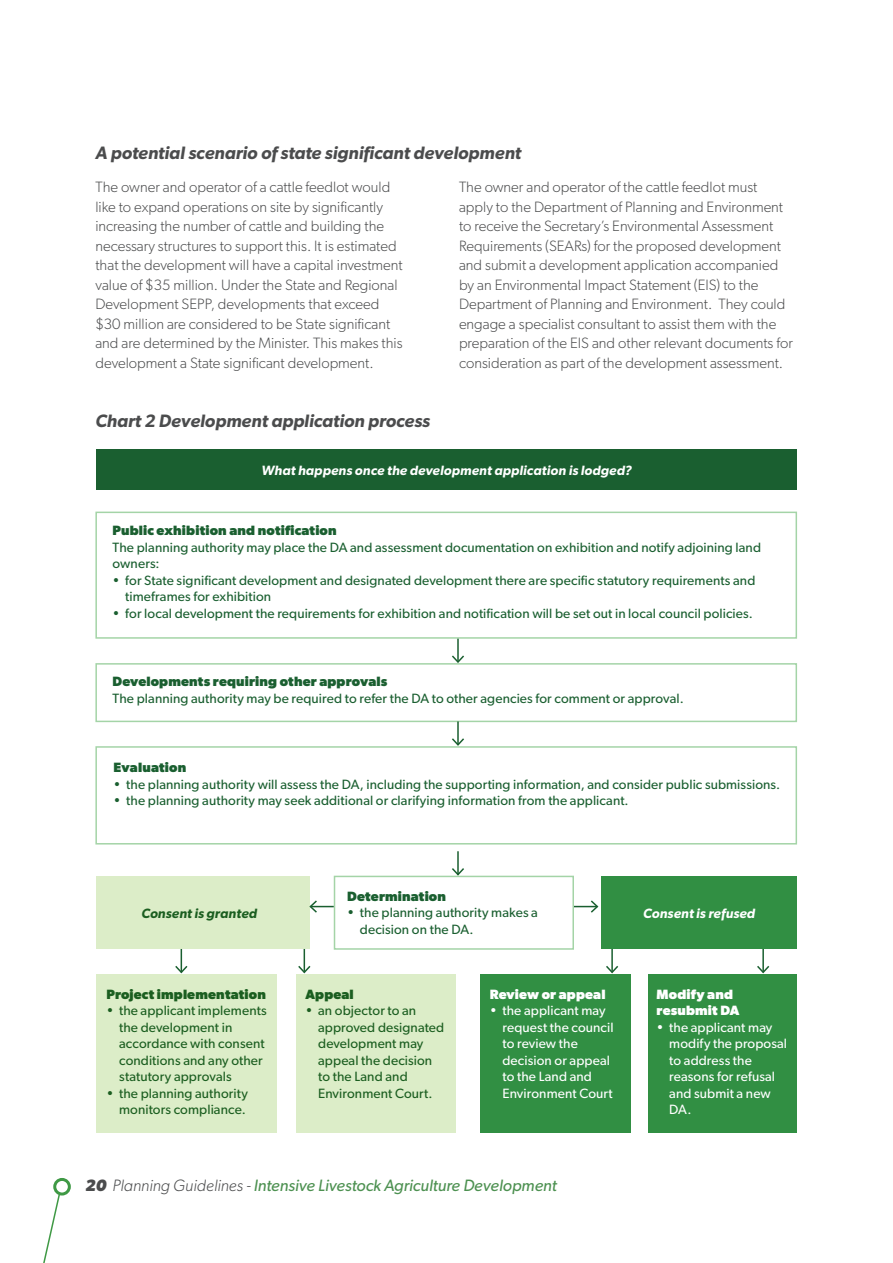
<style>
.page{position:relative;width:893px;height:1263px;background:#fff}
.page>*{position:absolute;margin:0;border:0;box-sizing:border-box;transform-origin:0 0}
.t1{font:italic 600 18px "Gibson";color:#4b4c4d}
.t2{font:italic 16.5px "Gibson";color:#4d9151}
.t3{font:300 15px/19.5px "Gibson";color:#4b4c4d}
.t4{font:13.5px/16.5px "Gibson";letter-spacing:.01em;color:#1a5f30}
.t5{font:13.5px/16.5px "Gibson";letter-spacing:.01em;color:#1b5e20}
.t6{font:13.5px/16.5px "Gibson";letter-spacing:.01em;color:#fff}
.t7{font:700 13.5px "Gibson";letter-spacing:.015em;color:#1a5f30}
.t8{font:italic 600 13.5px "Gibson";letter-spacing:.01em;color:#fff}
.t9{font:700 13.5px/16.5px "Gibson";letter-spacing:.015em;color:#fff}
.t10{font:700 13.5px "Gibson";letter-spacing:.01em;color:#1b5e20}
.t11{font:italic 600 13.5px "Gibson";letter-spacing:.01em;color:#1b5e20}
.s1{font-weight:700;color:#4b4c4d}
.s2{font-weight:300;color:#4b4c4d}
</style>
<div class="page">
<svg style="left:43px;top:1189px;width:20px;height:74px"></svg>
<div style="left:55px;top:1179px;width:14px;height:15px;background:#fff;border-radius:50%"></div>
<div style="left:53px;top:1178px;width:18px;height:17px;border:3px solid #3f9945;border-radius:50%"></div>
<div style="left:96px;top:450px;width:701px;height:40px;background:#1a5f30"></div>
<div style="left:95px;top:512px;width:702px;height:127px;border:2px solid #a4d4a7"></div>
<div style="left:95px;top:663px;width:702px;height:59px;border:2px solid #a4d4a7"></div>
<div style="left:95px;top:746px;width:702px;height:98px;border:2px solid #a4d4a7"></div>
<div style="left:334px;top:876px;width:240px;height:74px;border:2px solid #a4d4a7"></div>
<div style="left:96px;top:876px;width:213px;height:73px;background:#dcedc8"></div>
<div style="left:96px;top:974px;width:181px;height:159px;background:#dcedc8"></div>
<div style="left:296px;top:974px;width:160px;height:159px;background:#dcedc8"></div>
<div style="left:601px;top:876px;width:196px;height:73px;background:#318f43"></div>
<div style="left:480px;top:974px;width:150px;height:159px;background:#318f43"></div>
<div style="left:648px;top:974px;width:149px;height:159px;background:#318f43"></div>
<hr style="left:457px;top:851px;width:2px;height:23px;background:#1a5f30">
<svg style="left:450px;top:866px;width:16px;height:11px"></svg>
<hr style="left:457px;top:639px;width:2px;height:23px;background:#1a5f30">
<svg style="left:450px;top:654px;width:16px;height:10px"></svg>
<hr style="left:457px;top:721px;width:2px;height:24px;background:#1a5f30">
<svg style="left:450px;top:737px;width:16px;height:10px"></svg>
<svg style="left:298px;top:949px;width:13px;height:25px"></svg>
<hr style="left:611px;top:949px;width:2px;height:23px;background:#1a5f30">
<svg style="left:606px;top:964px;width:13px;height:10px"></svg>
<hr style="left:762px;top:949px;width:2px;height:23px;background:#1a5f30">
<svg style="left:757px;top:964px;width:13px;height:10px"></svg>
<svg style="left:175px;top:949px;width:13px;height:25px"></svg>
<svg style="left:309px;top:899px;width:25px;height:15px"></svg>
<svg style="left:574px;top:900px;width:25px;height:13px"></svg>
<h2 class="t1" style="left:95px;top:142px;width:427px">A potential scenario of state significant development</h2>
<p class="t3" style="left:95px;top:177px;width:309px">The owner and operator of a cattle feedlot would like to expand operations on site by significantly increasing the number of cattle and building the necessary structures to support this. It is estimated that the development will have a capital investment value of $35 million. Under the State and Regional Development SEPP, developments that exceed $30 million are considered to be State significant and are determined by the Minister. This makes this development a State significant development.</p>
<p class="t3" style="left:459px;top:177px;width:335px">The owner and operator of the cattle feedlot must apply to the Department of Planning and Environment to receive the Secretary’s Environmental Assessment Requirements (SEARs) for the proposed development and submit a development application accompanied by an Environmental Impact Statement (EIS) to the Department of Planning and Environment. They could engage a specialist consultant to assist them with the preparation of the EIS and other relevant documents for consideration as part of the development assessment.</p>
<h2 class="t1" style="left:95px;top:410px;width:336px">Chart 2 Development application process</h2>
<p class="t8" style="left:261px;top:463px;width:372px">What happens once the development application is lodged?</p>
<p class="t7" style="left:113px;top:523px;width:226px">Public exhibition and notification</p>
<p class="t4" style="left:113px;top:539px;width:650px">The planning authority may place the DA and assessment documentation on exhibition and notify adjoining land owners:</p>
<p class="t4" style="left:125px;top:572px;width:632px;text-indent:-13px">• for State significant development and designated development there are specific statutory requirements and timeframes for exhibition</p>
<p class="t4" style="left:113px;top:605px;width:642px">• for local development the requirements for exhibition and notification will be set out in local council policies.</p>
<p class="t7" style="left:113px;top:674px;width:276px">Developments requiring other approvals</p>
<p class="t4" style="left:113px;top:690px;width:573px">The planning authority may be required to refer the DA to other agencies for comment or approval.</p>
<p class="t7" style="left:114px;top:759px;width:74px">Evaluation</p>
<p class="t4" style="left:114px;top:775px;width:668px">• the planning authority will assess the DA, including the supporting information, and consider public submissions.</p>
<p class="t4" style="left:114px;top:792px;width:517px">• the planning authority may seek additional or clarifying information from the applicant.</p>
<p class="t11" style="left:141px;top:905px;width:117px">Consent is granted</p>
<p class="t10" style="left:106px;top:986px;width:161px">Project implementation</p>
<p class="t5" style="left:119px;top:1002px;width:149px;text-indent:-13px">• the applicant implements the development in accordance with consent conditions and any other statutory approvals</p>
<p class="t5" style="left:106px;top:1084px;width:143px;text-align:right">• the planning authority monitors compliance.</p>
<p class="t7" style="left:347px;top:888px;width:100px">Determination</p>
<p class="t4" style="left:360px;top:904px;width:180px;text-indent:-13px">• the planning authority makes a decision on the DA.</p>
<p class="t10" style="left:305px;top:986px;width:50px">Appeal</p>
<p class="t5" style="left:318px;top:1002px;width:128px;text-indent:-13px">• an objector to an approved designated development may appeal the decision to the Land and<br>Environment Court.</p>
<p class="t9" style="left:490px;top:985px;width:117px">Review or appeal</p>
<p class="t6" style="left:502px;top:1002px;width:113px;text-indent:-13px">• the applicant may request the council to review the decision or appeal to the Land and<br>Environment Court</p>
<p class="t2" style="left:85px;top:1175px;width:473px"><span class="s1">20</span> <span class="s2">Planning Guidelines -</span> Intensive Livestock Agriculture Development</p>
<p class="t8" style="left:643px;top:905px;width:113px">Consent is refused</p>
<p class="t9" style="left:657px;top:985px;width:84px">Modify and resubmit DA</p>
<p class="t6" style="left:669px;top:1018px;width:119px;text-indent:-13px">• the applicant may modify the proposal to address the reasons for refusal and submit a new<br>DA.</p>
</div>
